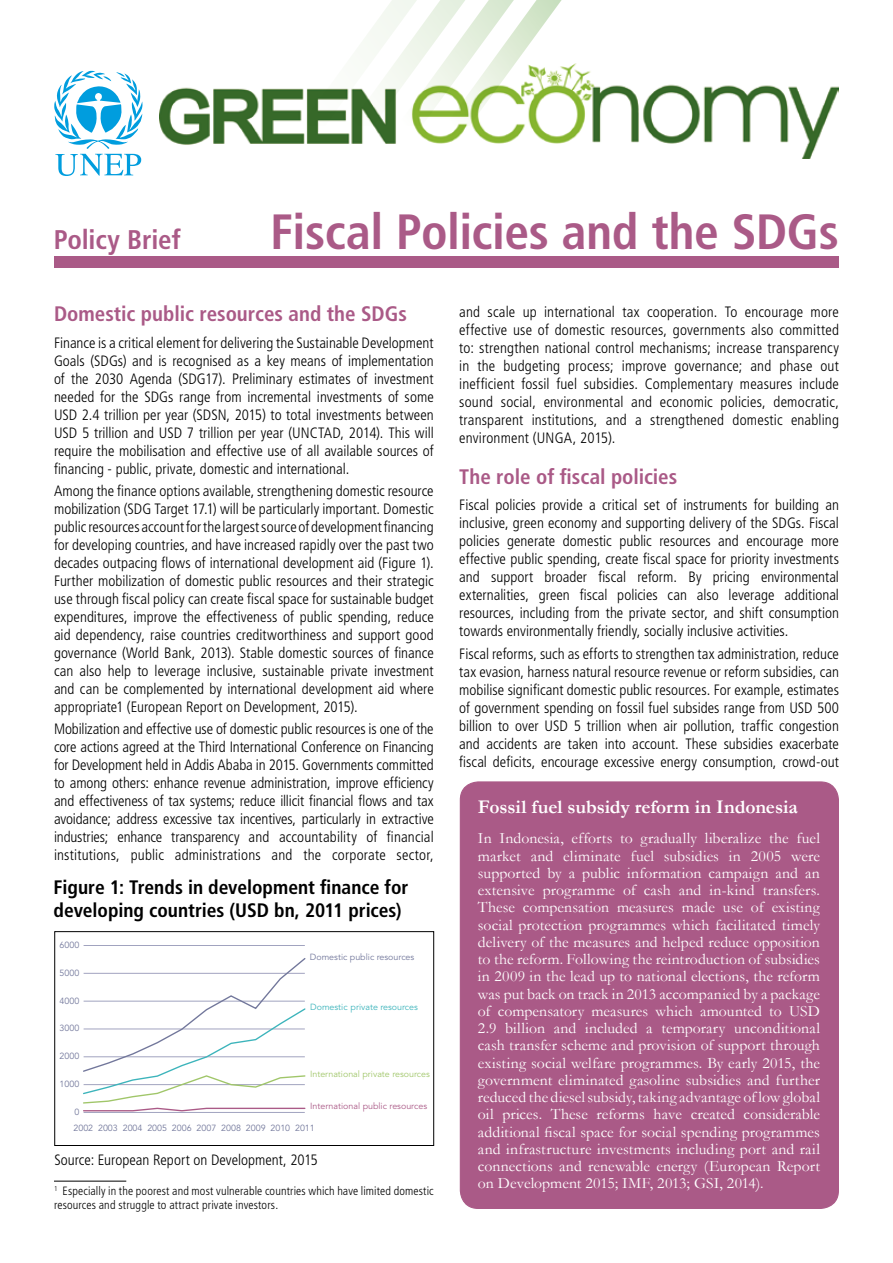
<style>
.page{position:relative;width:893px;height:1263px;background:#fff}
.page>*{position:absolute;margin:0;border:0;box-sizing:border-box;transform-origin:0 0}
.t1{font:700 condensed 49.5px "Frutiger LT Std";letter-spacing:-.01em;color:#aa5a87}
.t2{font:700 condensed 27px "Frutiger LT Std";letter-spacing:-.005em;color:#aa5a87}
.t3{font:700 condensed 21px "Frutiger LT Std";color:#aa5a87}
.t4{font:700 condensed 19.5px/22.5px "Frutiger LT Std";color:#000}
.t5{font:700 19.5px "Garamond";letter-spacing:-.005em;color:#fff}
.t6{font:15.75px/17.2px "Garamond";letter-spacing:.005em;color:#fff;text-align:justify}
.t7{font:300 condensed 15px/18px "Frutiger LT Std";letter-spacing:.005em;color:#000;text-align:justify}
.t8{font:300 condensed 12px/13.5px "Frutiger LT Std";letter-spacing:.01em;color:#000}
.t9{font:8.85px "Avenir LT Std";color:#72779b}
.t10{font:8.85px "Avenir LT Std";color:#a0c669}
.t11{font:8.85px "Avenir LT Std";color:#aa5a87}
.t12{font:8.85px "Avenir LT Std";color:#3cb4bb}
</style>
<div class="page">
<img style="left:160px;top:84px;width:679px;height:75px">
<svg style="left:300px;top:0;width:293px;height:126px"></svg>
<svg style="left:54px;top:71px;width:88px;height:105px"></svg>
<div style="left:54px;top:256px;width:784px;height:11px;background:#aa5a87"></div>
<hr style="left:54px;top:1181px;width:72px;height:1px;background:#000">
<hr style="left:84px;top:1112px;width:221px;height:1px;background:#a1a3bf">
<hr style="left:84px;top:945px;width:221px;height:1px;background:#a1a3bf">
<svg style="left:83px;top:958px;width:223px;height:154px"></svg>
<div style="left:54px;top:931px;width:380px;height:215px;border:1px solid #000"></div>
<div style="left:460px;top:782px;width:378px;height:426px;background:#aa5a87;border-radius:18px"></div>
<h2 class="t2" style="left:54px;top:223px;width:128px">Policy Brief</h2>
<h1 class="t1" style="left:270px;top:202px;width:570px">Fiscal Policies and the SDGs</h1>
<h3 class="t3" style="left:54px;top:302px;width:354px">Domestic public resources and the SDGs</h3>
<p class="t7" style="left:54px;top:334px;width:381px">Finance is a critical element for delivering the Sustainable Development Goals (SDGs) and is recognised as a key means of implementation of the 2030 Agenda (SDG17). Preliminary estimates of investment needed for the SDGs range from incremental investments of some USD 2.4 trillion per year (SDSN, 2015) to total investments between USD 5 trillion and USD 7 trillion per year (UNCTAD, 2014). This will require the mobilisation and effective use of all available sources of financing - public, private, domestic and international.</p>
<p class="t7" style="left:54px;top:482px;width:381px">Among the finance options available, strengthening domestic resource mobilization (SDG Target 17.1) will be particularly important. Domestic public resources account for the largest source of development financing for developing countries, and have increased rapidly over the past two decades outpacing flows of international development aid (Figure 1).<br>Further mobilization of domestic public resources and their strategic use through fiscal policy can create fiscal space for sustainable budget expenditures, improve the effectiveness of public spending, reduce aid dependency, raise countries creditworthiness and support good governance (World Bank, 2013). Stable domestic sources of finance can also help to leverage inclusive, sustainable private investment and can be complemented by international development aid where appropriate1 (European Report on Development, 2015).</p>
<p class="t7" style="left:54px;top:720px;width:381px">Mobilization and effective use of domestic public resources is one of the core actions agreed at the Third International Conference on Financing for Development held in Addis Ababa in 2015. Governments committed to among others: enhance revenue administration, improve efficiency and effectiveness of tax systems; reduce illicit financial flows and tax avoidance; address excessive tax incentives, particularly in extractive industries; enhance transparency and accountability of financial institutions, public administrations and the corporate sector,</p>
<h3 class="t4" style="left:54px;top:876px;width:356px">Figure 1: Trends in development finance for developing countries (USD bn, 2011 prices)</h3>
<p class="t9" style="left:59px;top:940px;width:21px">6000</p>
<p class="t9" style="left:59px;top:967px;width:21px">5000</p>
<p class="t9" style="left:59px;top:995px;width:21px">4000</p>
<p class="t9" style="left:59px;top:1023px;width:21px">3000</p>
<p class="t9" style="left:59px;top:1051px;width:21px">2000</p>
<p class="t9" style="left:59px;top:1079px;width:21px">1000</p>
<p class="t9" style="left:74px;top:1106px;width:6px">0</p>
<p class="t9" style="left:310px;top:952px;width:106px">Domestic public resources</p>
<p class="t12" style="left:310px;top:1001px;width:109px">Domestic private resources</p>
<p class="t10" style="left:310px;top:1069px;width:121px">International private resources</p>
<p class="t11" style="left:310px;top:1101px;width:118px">International public resources</p>
<p class="t9" style="left:123px;top:1123px;width:194px">2004 2005 2006 2007 2008 2009 2010 2011</p>
<p class="t9" style="left:73px;top:1123px;width:46px">2002 2003</p>
<p class="t7" style="left:54px;top:1151px;width:265px">Source: European Report on Development, 2015</p>
<p class="t8" style="left:54px;top:1185px;width:381px"><sup>1</sup> Especially in the poorest and most vulnerable countries which have limited domestic resources and struggle to attract private investors.</p>
<p class="t7" style="left:459px;top:303px;width:381px">and scale up international tax cooperation. To encourage more effective use of domestic resources, governments also committed to: strengthen national control mechanisms; increase transparency in the budgeting process; improve governance; and phase out inefficient fossil fuel subsidies. Complementary measures include sound social, environmental and economic policies, democratic, transparent institutions, and a strengthened domestic enabling environment (UNGA, 2015).</p>
<h3 class="t3" style="left:459px;top:464px;width:220px">The role of fiscal policies</h3>
<p class="t7" style="left:459px;top:496px;width:381px">Fiscal policies provide a critical set of instruments for building an inclusive, green economy and supporting delivery of the SDGs. Fiscal policies generate domestic public resources and encourage more effective public spending, create fiscal space for priority investments and support broader fiscal reform. By pricing environmental externalities, green fiscal policies can also leverage additional resources, including from the private sector, and shift consumption towards environmentally friendly, socially inclusive activities.</p>
<p class="t7" style="left:459px;top:645px;width:381px">Fiscal reforms, such as efforts to strengthen tax administration, reduce tax evasion, harness natural resource revenue or reform subsidies, can mobilise significant domestic public resources. For example, estimates of government spending on fossil fuel subsides range from USD 500 billion to over USD 5 trillion when air pollution, traffic congestion and accidents are taken into account. These subsidies exacerbate fiscal deficits, encourage excessive energy consumption, crowd-out</p>
<h3 class="t5" style="left:478px;top:794px;width:321px">Fossil fuel subsidy reform in Indonesia</h3>
<p class="t6" style="left:478px;top:829px;width:344px">In Indonesia, efforts to gradually liberalize the fuel market and eliminate fuel subsidies in 2005 were supported by a public information campaign and an extensive programme of cash and in-kind transfers.<br>These compensation measures made use of existing social protection programmes which facilitated timely delivery of the measures and helped reduce opposition to the reform. Following the reintroduction of subsidies in 2009 in the lead up to national elections, the reform was put back on track in 2013 accompanied by a package of compensatory measures which amounted to USD 2.9 billion and included a temporary unconditional cash transfer scheme and provision of support through existing social welfare programmes. By early 2015, the government eliminated gasoline subsidies and further reduced the diesel subsidy, taking advantage of low global oil prices. These reforms have created considerable additional fiscal space for social spending programmes and infrastructure investments including port and rail connections and renewable energy (European Report on Development 2015; IMF, 2013; GSI, 2014).</p>
</div>
